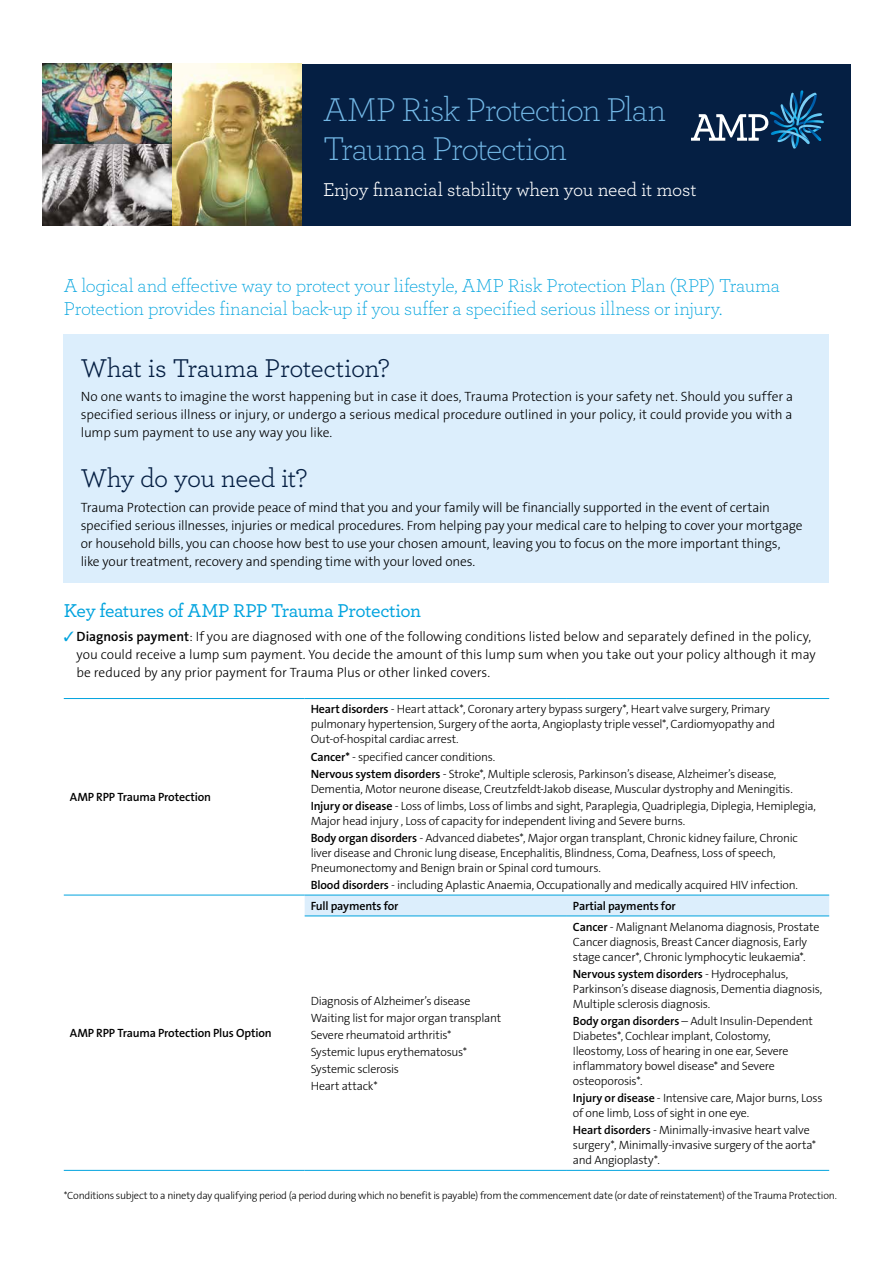
<style>
.page{position:relative;width:893px;height:1263px;background:#fff}
.page>*{position:absolute;margin:0;border:0;box-sizing:border-box;transform-origin:0 0}
.t1{font:300 34.5px/39px "Archer";letter-spacing:-.035em;color:#74b9e7}
.t2{font:27px "Archer";letter-spacing:-.015em;color:#051f43}
.t3{font:300 19.5px/22.5px "Archer";letter-spacing:-.015em;color:#00a3de}
.t4{font:19.5px "Archer";letter-spacing:-.015em;color:#fff}
.t5{font:500 19.5px "Archer";letter-spacing:-.02em;color:#00a3de}
.t6{font:300 13.5px/18px "The Sans B3";letter-spacing:-.01em;color:#000}
.t7{font:300 12px/15px "The Sans B3";letter-spacing:-.02em;color:#000}
.t8{font:600 12px "The Sans B6";letter-spacing:-.015em;color:#000}
.t9{font:300 10.5px "The Sans B3";letter-spacing:-.025em;color:#000}
.s1{color:#00a3de}
.s2{font-family:"The Sans B6";font-weight:600}
.s3{font-family:"The Sans B3";font-weight:300}
</style>
<div class="page">
<img style="left:43px;top:64px;width:129px;height:81px">
<div style="left:302px;top:64px;width:548px;height:161px;background:#051f43"></div>
<svg style="left:43px;top:145px;width:129px;height:80px;background:#8d8988"></svg>
<img style="left:172px;top:64px;width:130px;height:161px">
<svg style="left:691px;top:90px;width:133px;height:59px"></svg>
<div style="left:64px;top:334px;width:765px;height:249px;background:#dceefc"></div>
<div style="left:305px;top:896px;width:524px;height:19px;background:#dceefc"></div>
<hr style="left:64px;top:698px;width:241px;height:1px;background:#00a3de">
<hr style="left:305px;top:698px;width:262px;height:1px;background:#00a3de">
<hr style="left:567px;top:698px;width:262px;height:1px;background:#00a3de">
<hr style="left:64px;top:895px;width:241px;height:1px;background:#00a3de">
<hr style="left:64px;top:1170px;width:241px;height:1px;background:#00a3de">
<hr style="left:305px;top:895px;width:262px;height:1px;background:#00a3de">
<hr style="left:567px;top:895px;width:262px;height:1px;background:#00a3de">
<hr style="left:305px;top:915px;width:262px;height:1px;background:#00a3de">
<hr style="left:567px;top:915px;width:262px;height:1px;background:#00a3de">
<hr style="left:305px;top:1170px;width:262px;height:1px;background:#00a3de">
<hr style="left:567px;top:1170px;width:262px;height:1px;background:#00a3de">
<h1 class="t1" style="left:323px;top:88px;width:345px">AMP Risk Protection Plan<br>Trauma Protection</h1>
<h3 class="t4" style="left:323px;top:176px;width:375px">Enjoy financial stability when you need it most</h3>
<h3 class="t3" style="left:64px;top:273px;width:718px">A logical and effective way to protect your lifestyle, AMP Risk Protection Plan (RPP) Trauma<br>Protection provides financial back-up if you suffer a specified serious illness or injury.</h3>
<h2 class="t2" style="left:81px;top:349px;width:310px">What is Trauma Protection?</h2>
<p class="t6" style="left:81px;top:388px;width:714px;text-align:justify">No one wants to imagine the worst happening but in case it does, Trauma Protection is your safety net. Should you suffer a specified serious illness or injury, or undergo a serious medical procedure outlined in your policy, it could provide you with a lump sum payment to use any way you like.</p>
<h2 class="t2" style="left:81px;top:460px;width:228px">Why do you need it?</h2>
<p class="t6" style="left:81px;top:498px;width:723px">Trauma Protection can provide peace of mind that you and your family will be financially supported in the event of certain specified serious illnesses, injuries or medical procedures. From helping pay your medical care to helping to cover your mortgage or household bills, you can choose how best to use your chosen amount, leaving you to focus on the more important things, like your treatment, recovery and spending time with your loved ones.</p>
<h3 class="t5" style="left:64px;top:596px;width:359px">Key features of AMP RPP Trauma Protection</h3>
<p class="t6" style="left:77px;top:628px;width:741px;text-indent:-13px"><span class="s1">✓</span> <span class="s2">Diagnosis payment</span>: If you are diagnosed with one of the following conditions listed below and separately defined in the policy, you could receive a lump sum payment. You decide the amount of this lump sum when you take out your policy although it may be reduced by any prior payment for Trauma Plus or other linked covers.</p>
<p class="t8" style="left:70px;top:791px;width:143px">AMP RPP Trauma Protection</p>
<p class="t8" style="left:70px;top:1027px;width:203px">AMP RPP Trauma Protection Plus Option</p>
<p class="t7" style="left:311px;top:702px;width:466px"><span class="s2">Heart disorders</span> - Heart attack*, Coronary artery bypass surgery*, Heart valve surgery, Primary pulmonary hypertension, Surgery of the aorta, Angioplasty triple vessel*, Cardiomyopathy and<br>Out-of-hospital cardiac arrest.</p>
<p class="t7" style="left:311px;top:748px;width:467px;line-height:17.1px"><span class="s2">Cancer*</span> - specified cancer conditions.<br><span class="s2">Nervous system disorders</span> - Stroke*, Multiple sclerosis, Parkinson’s disease, Alzheimer’s disease,</p>
<p class="t7" style="left:311px;top:780px;width:507px;line-height:17.1px">Dementia, Motor neurone disease, Creutzfeldt-Jakob disease, Muscular dystrophy and Meningitis.<br><span class="s2">Injury or disease</span> - Loss of limbs, Loss of limbs and sight, Paraplegia, Quadriplegia, Diplegia, Hemiplegia,</p>
<p class="t7" style="left:311px;top:812px;width:489px;line-height:17.1px">Major head injury , Loss of capacity for independent living and Severe burns.<br><span class="s2">Body organ disorders</span> - Advanced diabetes*, Major organ transplant, Chronic kidney failure, Chronic</p>
<p class="t7" style="left:311px;top:846px;width:467px">liver disease and Chronic lung disease, Encephalitis, Blindness, Coma, Deafness, Loss of speech,<br>Pneumonectomy and Benign brain or Spinal cord tumours.</p>
<p class="t7" style="left:311px;top:878px;width:489px"><span class="s2">Blood disorders</span> - including Aplastic Anaemia, Occupationally and medically acquired HIV infection.</p>
<p class="t8" style="left:311px;top:899px;width:89px">Full payments for</p>
<p class="t8" style="left:573px;top:899px;width:104px">Partial payments for</p>
<p class="t7" style="left:311px;top:992px;width:192px;line-height:17.1px">Diagnosis of Alzheimer’s disease<br>Waiting list for major organ transplant<br>Severe rheumatoid arthritis*<br>Systemic lupus erythematosus*<br>Systemic sclerosis<br>Heart attack*</p>
<p class="t7" style="left:573px;top:920px;width:248px"><span class="s2">Cancer</span> - Malignant Melanoma diagnosis, Prostate<br>Cancer diagnosis, Breast Cancer diagnosis, Early stage cancer*, Chronic lymphocytic leukaemia*.</p>
<p class="t8" style="left:573px;top:967px;width:217px">Nervous system disorders <span class="s3">- Hydrocephalus,</span></p>
<p class="t7" style="left:573px;top:982px;width:251px">Parkinson’s disease diagnosis, Dementia diagnosis,<br>Multiple sclerosis diagnosis.</p>
<p class="t7" style="left:573px;top:1014px;width:242px"><span class="s2">Body organ disorders</span> – Adult Insulin-Dependent Diabetes*, Cochlear implant, Colostomy, Ileostomy, Loss of hearing in one ear, Severe inflammatory bowel disease* and Severe osteoporosis*.</p>
<p class="t7" style="left:573px;top:1091px;width:251px"><span class="s2">Injury or disease</span> - Intensive care, Major burns, Loss of one limb, Loss of sight in one eye.</p>
<p class="t7" style="left:573px;top:1123px;width:245px"><span class="s2">Heart disorders</span> - Minimally-invasive heart valve surgery*, Minimally-invasive surgery of the aorta* and Angioplasty*.</p>
<p class="t9" style="left:64px;top:1190px;width:775px">*Conditions subject to a ninety day qualifying period (a period during which no benefit is payable) from the commencement date (or date of reinstatement) of the Trauma Protection.</p>
</div>
